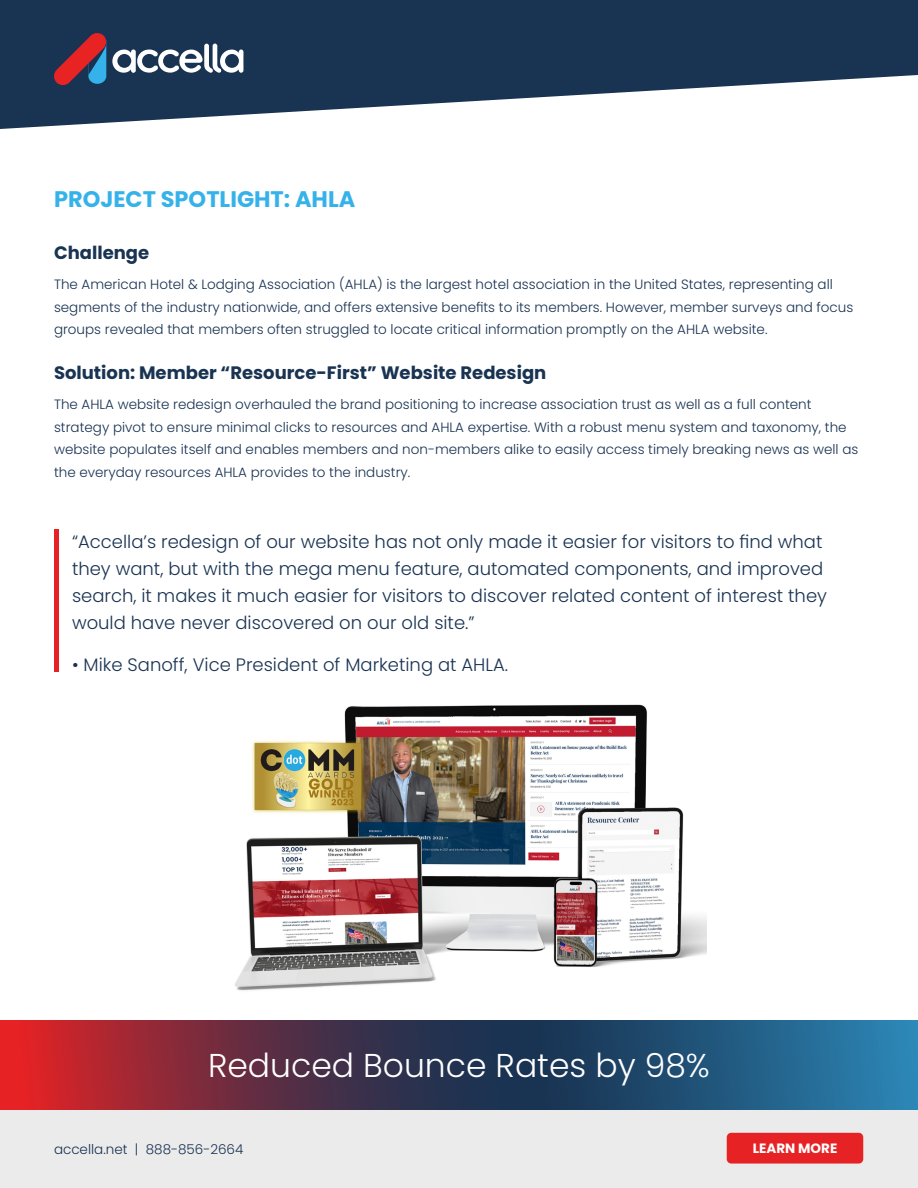
<style>
.page{position:relative;width:918px;height:1188px;background:#fff}
.page>*{position:absolute;margin:0;border:0;box-sizing:border-box;transform-origin:0 0}
.t1{font:300 33px "Poppins";color:#fff}
.t2{font:700 22.5px "Poppins";color:#36b2ea}
.t3{font:300 18px/27px "Poppins";color:#193352}
.t4{font:700 18px "Poppins";color:#193352}
.t5{font:300 13.5px/22.5px "Poppins";color:#193352}
.t6{font:700 13.5px "Poppins";color:#fff}
</style>
<div class="page">
<img style="left:235px;top:704px;width:472px;height:287px">
<svg style="left:0;top:1020px;width:918px;height:90px;background:#4c3f5b"></svg>
<hr style="left:54px;top:530px;width:4px;height:142px;background:#e72224">
<div style="left:0;top:1110px;width:918px;height:78px;background:#ebebeb"></div>
<div style="left:727px;top:1133px;width:136px;height:31px;background:#e72224;border-radius:4px"></div>
<svg style="left:0;top:0;width:918px;height:129px;fill:#193352"></svg>
<svg style="left:54px;top:33px;width:189px;height:52px;background:#57586f"></svg>
<h2 class="t2" style="left:54px;top:186px;width:303px">PROJECT SPOTLIGHT: AHLA</h2>
<h3 class="t4" style="left:54px;top:242px;width:97px">Challenge</h3>
<p class="t5" style="left:54px;top:273px;width:801px">The American Hotel &amp; Lodging Association (AHLA) is the largest hotel association in the United States, representing all segments of the industry nationwide, and offers extensive benefits to its members. However, member surveys and focus groups revealed that members often struggled to locate critical information promptly on the AHLA website.</p>
<h3 class="t4" style="left:54px;top:362px;width:494px">Solution: Member “Resource-First” Website Redesign</h3>
<p class="t5" style="left:54px;top:393px;width:806px">The AHLA website redesign overhauled the brand positioning to increase association trust as well as a full content strategy pivot to ensure minimal clicks to resources and AHLA expertise. With a robust menu system and taxonomy, the website populates itself and enables members and non-members alike to easily access timely breaking news as well as the everyday resources AHLA provides to the industry.</p>
<p class="t3" style="left:72px;top:529px;width:757px">“Accella’s redesign of our website has not only made it easier for visitors to find what they want, but with the mega menu feature, automated components, and improved search, it makes it much easier for visitors to discover related content of interest they would have never discovered on our old site.”</p>
<h3 class="t3" style="left:72px;top:652px;width:438px">• Mike Sanoff, Vice President of Marketing at AHLA.</h3>
<h1 class="t1" style="left:208px;top:1047px;width:503px">Reduced Bounce Rates by 98%</h1>
<p class="t5" style="left:54px;top:1138px;width:191px">accella.net | 888-856-2664</p>
<p class="t6" style="left:753px;top:1141px;width:86px">LEARN MORE</p>
</div>
